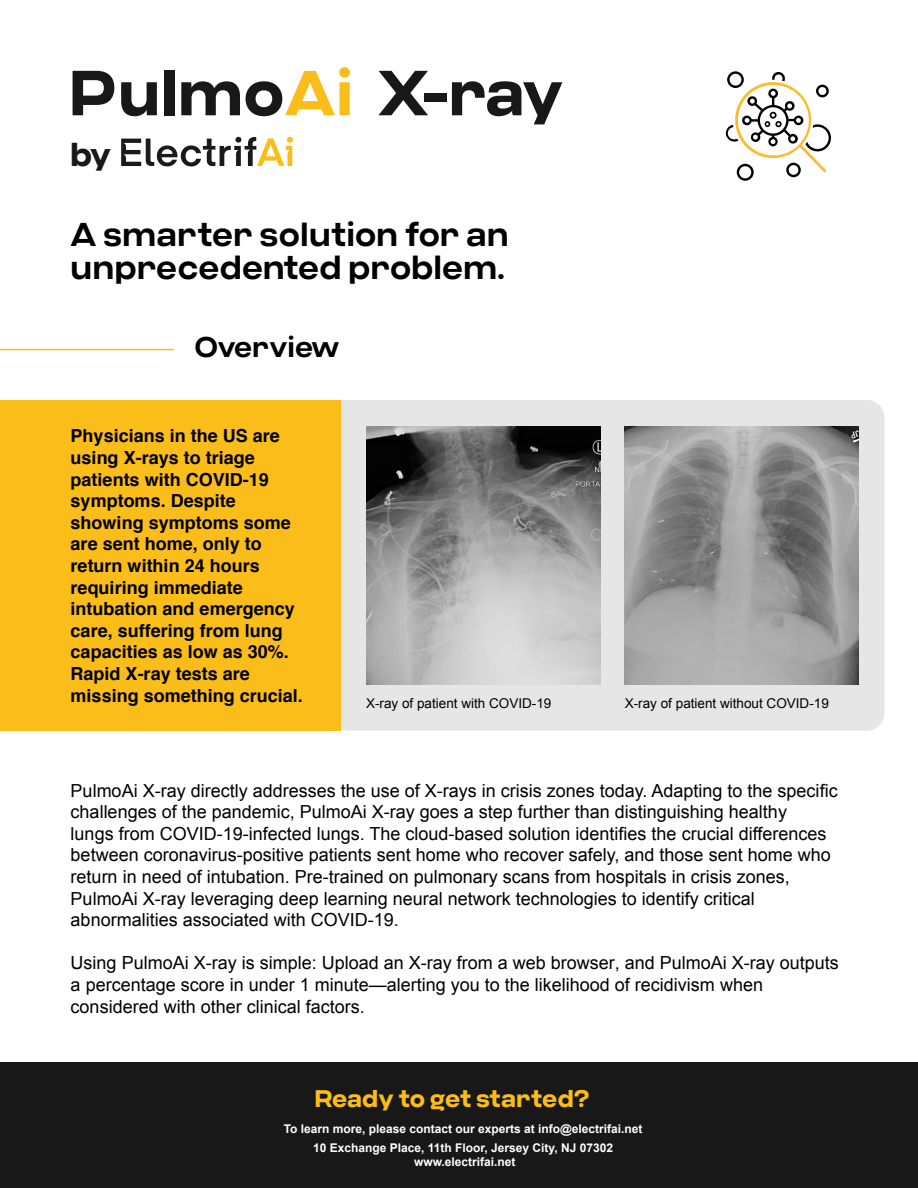
<style>
.page{position:relative;width:918px;height:1188px;background:#fff}
.page>*{position:absolute;margin:0;border:0;box-sizing:border-box;transform-origin:0 0}
.t1{font:700 63.45px "Criteria CF";color:#181818}
.t2{font:600 33px/33px "Criteria CF";color:#000}
.t3{font:700 32.7px "Criteria CF";color:#181818}
.t4{font:600 28.5px "Criteria CF";color:#000}
.t5{font:700 24px "Criteria CF";color:#fcbd16}
.t6{font:18px/21.6px "Arial";color:#000}
.t7{font:700 18px/21.6px "Helvetica";color:#000}
.t8{font:13.5px "Arial";color:#000}
.t9{font:700 12px/18.9px "Arial";color:#fff;text-align:center}
.s1{color:#fbbd1a}
</style>
<div class="page">
<div style="left:340px;top:400px;width:545px;height:331px;background:#e6e6e6"></div>
<img style="left:625px;top:426px;width:234px;height:258px">
<img style="left:366px;top:426px;width:234px;height:258px">
<div style="left:0;top:400px;width:340px;height:331px;background:#fbbd1a"></div>
<svg style="left:121px;top:137px;width:172px;height:29px"></svg>
<svg style="left:725px;top:71px;width:106px;height:110px"></svg>
<div style="left:0;top:1063px;width:918px;height:125px;background:#181818"></div>
<hr style="left:0;top:349px;width:174px;height:1px;background:#febc18">
<h1 class="t1" style="left:69px;top:55px;width:496px">Pulmo<span class="s1">Ai</span> X-ray</h1>
<h3 class="t3" style="left:70px;top:135px;width:42px">by</h3>
<h2 class="t2" style="left:70px;top:219px;width:440px">A smarter solution for an unprecedented problem.</h2>
<h3 class="t4" style="left:195px;top:330px;width:146px">Overview</h3>
<p class="t7" style="left:71px;top:426px;width:234px">Physicians in the US are using X-rays to triage patients with COVID-19 symptoms. Despite showing symptoms some are sent home, only to return within 24 hours requiring immediate intubation and emergency care, suffering from lung capacities as low as 30%.<br>Rapid X-ray tests are missing something crucial.</p>
<p class="t8" style="left:366px;top:695px;width:187px">X-ray of patient with COVID-19</p>
<p class="t8" style="left:625px;top:695px;width:206px">X-ray of patient without COVID-19</p>
<p class="t6" style="left:71px;top:780px;width:769px">PulmoAi X-ray directly addresses the use of X-rays in crisis zones today. Adapting to the specific challenges of the pandemic, PulmoAi X-ray goes a step further than distinguishing healthy<br>lungs from COVID-19-infected lungs. The cloud-based solution identifies the crucial differences between coronavirus-positive patients sent home who recover safely, and those sent home who return in need of intubation. Pre-trained on pulmonary scans from hospitals in crisis zones, PulmoAi X-ray leveraging deep learning neural network technologies to identify critical abnormalities associated with COVID-19.</p>
<p class="t6" style="left:71px;top:952px;width:770px">Using PulmoAi X-ray is simple: Upload an X-ray from a web browser, and PulmoAi X-ray outputs a percentage score in under 1 minute—alerting you to the likelihood of recidivism when considered with other clinical factors.</p>
<h3 class="t5" style="left:314px;top:1084px;width:277px">Ready to get started?</h3>
<p class="t9" style="left:284px;top:1119px;width:360px">To learn more, please contact our experts at info@electrifai.net<br>10 Exchange Place, 11th Floor, Jersey City, NJ 07302</p>
<p class="t9" style="left:414px;top:1153px;width:103px">www.electrifai.net</p>
</div>
